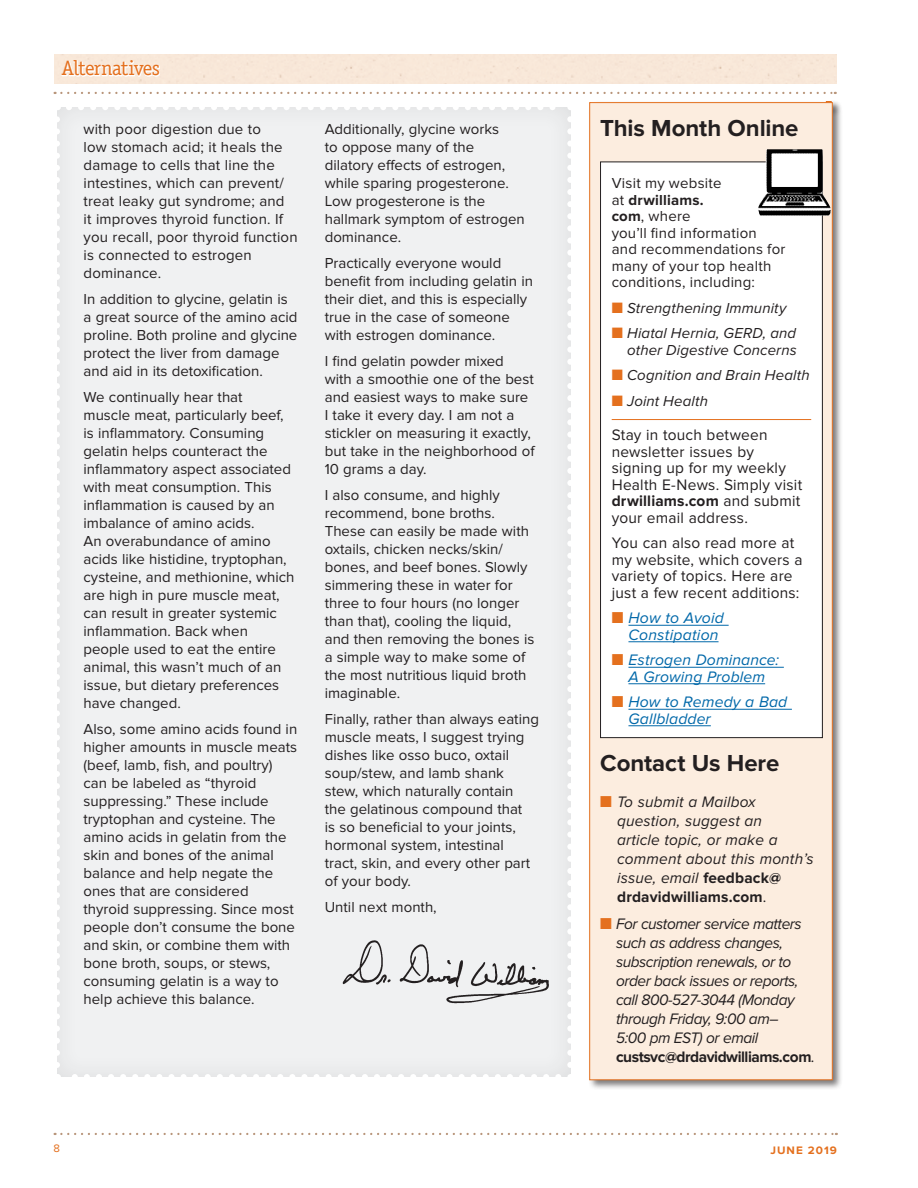
<style>
.page{position:relative;width:918px;height:1188px;background:#fff}
.page>*{position:absolute;margin:0;border:0;box-sizing:border-box;transform-origin:0 0}
.Online_Box_Head{font:700 24px "Proxima Nova";letter-spacing:-.005em;color:#231f20}
.t1{font:20.85px "Officina Serif Std";letter-spacing:-.045em;color:#e4701e}
.Online_Body{font:15.75px/16.5px "Proxima Nova";letter-spacing:.015em;color:#231f20}
.Contact_Us_Listing{font:italic 15.75px/18.9px "Proxima Nova";letter-spacing:-.03em;color:#231f20}
.Contact_Us_Listing-2{font:italic 15.75px/18.9px "Proxima Nova";letter-spacing:.01em;color:#231f20}
.Online_Body-2{font:italic 15.75px/16.5px "Proxima Nova";letter-spacing:.005em;color:#0068a9}
.Alt_Mailbox_Body{font:15px/18px "Proxima Nova";color:#231f20}
.Online_Box_Subhead{font:15px/16.5px "Proxima Nova";letter-spacing:.015em;color:#231f20}
.Online_Box_Listing{font:italic 15px/16.5px "Proxima Nova";letter-spacing:.01em;color:#231f20;text-align:right}
.Online_Box_Lising_la{font:italic 15px "Proxima Nova";letter-spacing:.01em;color:#231f20}
.t2{font:700 11.25px "Proxima Nova";letter-spacing:.09em;color:#e4701e}
.t3{font:11.25px "Proxima Nova";color:#e4701e}
.s1{font-weight:700}
.s2{color:#e4701e}
.s3{font-weight:700;font-style:normal}
.s4{font-style:normal}
</style>
<div class="page">
<svg style="left:55px;top:1133px;width:782px;height:2px"></svg>
<div style="left:54px;top:54px;width:783px;height:29px;background:#f8e8d8"></div>
<svg style="left:55px;top:92px;width:781px;height:2px"></svg>
<div style="left:588px;top:101px;width:255px;height:989px;background:#231f20;opacity:.6"></div>
<div style="left:590px;top:102px;width:242px;height:978px;background:#fceddf"></div>
<div style="left:601px;top:162px;width:221px;height:576px;background:#fff"></div>
<hr style="left:612px;top:419px;width:199px;height:1px;background:#e4701e">
<hr style="left:628px;top:625px;width:101px;height:1px;background:#0068a9">
<hr style="left:628px;top:642px;width:91px;height:1px;background:#0068a9">
<hr style="left:628px;top:667px;width:156px;height:1px;background:#0068a9">
<hr style="left:628px;top:684px;width:137px;height:1px;background:#0068a9">
<hr style="left:628px;top:709px;width:164px;height:1px;background:#0068a9">
<hr style="left:628px;top:726px;width:83px;height:1px;background:#0068a9">
<div style="left:600px;top:162px;width:223px;height:576px;border:1px solid #231f20"></div>
<img style="left:758px;top:149px;width:73px;height:67px">
<div style="left:53px;top:104px;width:523px;height:978px;background:#f0f1f2"></div>
<svg style="left:69px;top:104px;width:495px;height:6px"></svg>
<svg style="left:57px;top:1074px;width:501px;height:6px"></svg>
<svg style="left:54px;top:104px;width:6px;height:961px"></svg>
<svg style="left:567px;top:119px;width:6px;height:961px"></svg>
<img style="left:342px;top:940px;width:207px;height:64px">
<h2 class="t1" style="left:62px;top:56px;width:100px">Alternatives</h2>
<p class="Alt_Mailbox_Body" style="left:84px;top:120px;width:216px">with poor digestion due to<br>low stomach acid; it heals the damage to cells that line the intestines, which can prevent/ treat leaky gut syndrome; and<br>it improves thyroid function. If you recall, poor thyroid function is connected to estrogen dominance.</p>
<p class="Alt_Mailbox_Body" style="left:84px;top:290px;width:215px">In addition to glycine, gelatin is a great source of the amino acid proline. Both proline and glycine protect the liver from damage and aid in its detoxification.</p>
<p class="Alt_Mailbox_Body" style="left:84px;top:388px;width:212px">We continually hear that<br>muscle meat, particularly beef, is inflammatory. Consuming gelatin helps counteract the inflammatory aspect associated with meat consumption. This inflammation is caused by an imbalance of amino acids.<br>An overabundance of amino acids like histidine, tryptophan, cysteine, and methionine, which are high in pure muscle meat, can result in greater systemic inflammation. Back when people used to eat the entire animal, this wasn’t much of an issue, but dietary preferences have changed.</p>
<p class="Alt_Mailbox_Body" style="left:84px;top:720px;width:215px">Also, some amino acids found in higher amounts in muscle meats (beef, lamb, fish, and poultry) can be labeled as “thyroid suppressing.” These include tryptophan and cysteine. The amino acids in gelatin from the skin and bones of the animal balance and help negate the ones that are considered thyroid suppressing. Since most people don’t consume the bone and skin, or combine them with bone broth, soups, or stews, consuming gelatin is a way to help achieve this balance.</p>
<p class="Alt_Mailbox_Body" style="left:325px;top:120px;width:202px">Additionally, glycine works<br>to oppose many of the dilatory effects of estrogen, while sparing progesterone.<br>Low progesterone is the hallmark symptom of estrogen dominance.</p>
<p class="Alt_Mailbox_Body" style="left:325px;top:254px;width:210px">Practically everyone would benefit from including gelatin in their diet, and this is especially true in the case of someone with estrogen dominance.</p>
<p class="Alt_Mailbox_Body" style="left:325px;top:352px;width:211px">I find gelatin powder mixed with a smoothie one of the best and easiest ways to make sure<br>I take it every day. I am not a stickler on measuring it exactly, but take in the neighborhood of<br>10 grams a day.</p>
<p class="Alt_Mailbox_Body" style="left:325px;top:486px;width:211px">I also consume, and highly recommend, bone broths.<br>These can easily be made with oxtails, chicken necks/skin/ bones, and beef bones. Slowly simmering these in water for three to four hours (no longer than that), cooling the liquid, and then removing the bones is a simple way to make some of the most nutritious liquid broth imaginable.</p>
<p class="Alt_Mailbox_Body" style="left:325px;top:710px;width:216px">Finally, rather than always eating muscle meats, I suggest trying dishes like osso buco, oxtail soup/stew, and lamb shank stew, which naturally contain<br>the gelatinous compound that<br>is so beneficial to your joints, hormonal system, intestinal tract, skin, and every other part of your body.</p>
<p class="Alt_Mailbox_Body" style="left:325px;top:899px;width:113px">Until next month,</p>
<p class="Online_Box_Head" style="left:600px;top:115px;width:200px">This Month Online</p>
<p class="Online_Box_Subhead" style="left:612px;top:175px;width:175px">Visit my website<br>at <span class="s1">drwilliams.<br>com</span>, where<br>you’ll find information and recommendations for many of your top health conditions, including:</p>
<p class="Online_Box_Listing" style="left:612px;top:300px;width:176px"><span class="s2">■</span> Strengthening Immunity</p>
<p class="Online_Box_Listing" style="left:612px;top:325px;width:187px"><span class="s2">■</span> Hiatal Hernia, GERD, and other Digestive Concerns</p>
<p class="Online_Box_Listing" style="left:612px;top:367px;width:199px"><span class="s2">■</span> Cognition and Brain Health</p>
<p class="Online_Box_Lising_la" style="left:612px;top:392px;width:98px"><span class="s2">■</span> Joint Health</p>
<p class="Online_Body" style="left:612px;top:427px;width:192px">Stay in touch between newsletter issues by signing up for my weekly<br>Health E-News. Simply visit <span class="s1">drwilliams.com</span> and submit your email address.</p>
<p class="Online_Body" style="left:612px;top:535px;width:192px">You can also read more at my website, which covers a variety of topics. Here are just a few recent additions:</p>
<p class="Online_Body-2" style="left:628px;top:610px;width:97px;text-indent:-17px"><span class="s2">■</span> How to Avoid<br>Constipation</p>
<p class="Online_Body-2" style="left:612px;top:652px;width:169px;text-align:center"><span class="s2">■</span> Estrogen Dominance:<br>A Growing Problem</p>
<p class="Online_Body-2" style="left:628px;top:694px;width:160px;text-indent:-17px"><span class="s2">■</span> How to Remedy a Bad<br>Gallbladder</p>
<p class="Online_Box_Head" style="left:600px;top:749px;width:181px">Contact Us Here</p>
<p class="Contact_Us_Listing-2" style="left:617px;top:793px;width:198px;text-indent:-17px"><span class="s2">■</span> To submit a Mailbox question, suggest an<br>article topic, or make a comment about this month’s issue, email <span class="s3">feedback@ drdavidwilliams.com</span><span class="s4">.</span></p>
<p class="Contact_Us_Listing" style="left:616px;top:915px;width:201px;text-indent:-16px"><span class="s2">■</span> For customer service matters such as address changes, subscription renewals, or to order back issues or reports, call 800‑527‑3044 (Monday through Friday, 9:00 am–<br>5:00 pm EST) or email <span class="s3">custsvc@drdavidwilliams.com</span>.</p>
<p class="t3" style="left:53px;top:1142px;width:8px">8</p>
<p class="t2" style="left:770px;top:1143px;width:68px">JUNE 2019</p>
</div>
